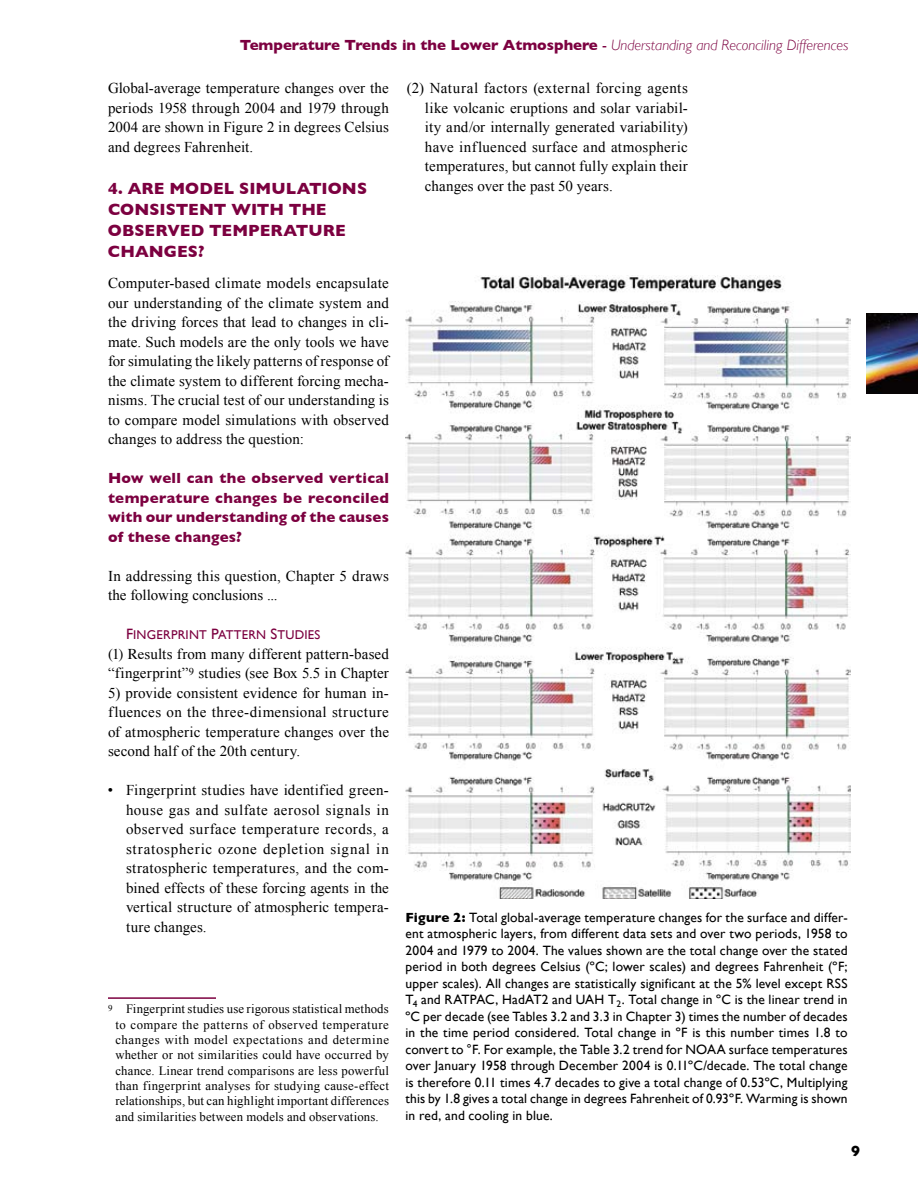
<style>
.page{position:relative;width:918px;height:1188px;background:#fff}
.page>*{position:absolute;margin:0;border:0;box-sizing:border-box;transform-origin:0 0}
.t1{font:700 16.5px "Gill Sans";letter-spacing:.005em;color:#7c0040}
.t2{font:15px/19.5px "Times New Roman";letter-spacing:.01em;color:#000;text-align:justify}
.t3{font:700 15px/19.5px "Gill Sans";letter-spacing:.015em;color:#7c0040;text-align:justify}
.t4{font:italic 300 15px "Gill Sans";color:#7c0040}
.t5{font:13.5px/16.5px "Gill Sans";letter-spacing:.01em;color:#000;text-align:justify}
.t6{font:12.75px/15.3px "Times New Roman";letter-spacing:.01em;color:#000;text-align:justify}
.t7{font:12.75px "Gill Sans";letter-spacing:.02em;color:#7c0040}
.s1{font-weight:700;font-style:normal}
.s2{font-weight:400;font-style:normal}
.s3{font-size:15px}
.s4{font-family:"Times"}
.s5{font-family:"Gill Sans"}
.s6{font-weight:700}
</style>
<div class="page">
<img style="left:866px;top:314px;width:52px;height:79px">
<hr style="left:108px;top:997px;width:108px;height:2px;background:#7c0040">
<img style="left:405px;top:275px;width:445px;height:623px">
<p class="t4" style="left:240px;top:36px;width:610px"><span class="s1">Temperature Trends in the Lower Atmosphere</span> <span class="s2">-</span> Understanding and Reconciling Differences</p>
<p class="t2" style="left:108px;top:78px;width:282px">Global-average temperature changes over the periods 1958 through 2004 and 1979 through 2004 are shown in Figure 2 in degrees Celsius and degrees Fahrenheit.</p>
<p class="t1" style="left:108px;top:178px;width:144px">4. Are model simulati</p>
<p class="t1" style="left:328px;top:178px;width:39px">ons</p>
<p class="t1" style="left:108px;top:199px;width:53px">consiste</p>
<p class="t1" style="left:199px;top:199px;width:47px">nt with</p>
<p class="t1" style="left:289px;top:199px;width:14px">the</p>
<p class="t1" style="left:108px;top:220px;width:27px">observe</p>
<p class="t1" style="left:191px;top:220px;width:32px">d temperature</p>
<p class="t1" style="left:108px;top:241px;width:15px">cha</p>
<p class="t1" style="left:149px;top:241px;width:27px">nges</p>
<p class="t1" style="left:198px;top:241px;width:8px">?</p>
<p class="t2" style="left:108px;top:273px;width:282px">Computer-based climate models encapsulate our understanding of the climate system and the driving forces that lead to changes in cli&shy;mate. Such models are the only tools we have for simulating the likely patterns of response of the climate system to different forcing mecha&shy;nisms. The crucial test of our understanding is to compare model simulations with observed changes to address the question:</p>
<p class="t3" style="left:108px;top:468px;width:282px">How well can the observed vertical temperature changes be reconciled with our understanding of the causes of these changes?</p>
<p class="t2" style="left:108px;top:566px;width:282px">In addressing this question, Chapter 5 draws the following conclusions ...</p>
<p class="t7" style="left:126px;top:627px;width:196px"><span class="s3">F</span>ingerprint <span class="s3">P</span>attern <span class="s3">S</span>tudies</p>
<p class="t2" style="left:108px;top:644px;width:282px"><span class="s4">(1) Re</span>sults from many different pattern-based “fingerprint” studies (see Box 5.5 in Chapter</p>
<p class="t2" style="left:108px;top:683px;width:283px">5) provide consistent evidence for human in&shy;fluences on the three-dimensional structure of atmospheric temperature changes over the second half of the 20th century.</p>
<p class="t2" style="left:126px;top:780px;width:264px;text-indent:-18px"><span class="s5">•</span> Fingerprint studies have identified green&shy;house gas and sulfate aerosol signals in observed surface temperature records, a stratospheric ozone depletion signal in stratospheric temperatures, and the com&shy;bined effects of these forcing agents in the vertical structure of atmospheric tempera&shy;ture changes.</p>
<p class="t2" style="left:425px;top:78px;width:264px;text-indent:-18px">(2) Natural factors (external forcing agents like volcanic eruptions and solar variabil&shy;ity and/or internally generated variability) have influenced surface and atmospheric temperatures, but cannot fully explain their changes over the past 50 years.</p>
<p class="t5" style="left:405px;top:909px;width:444px"><span class="s6">Figure 2:</span> Total global-average temperature changes for the surface and differ&shy;ent atmospheric layers, from different data sets and over two periods, 1958 to 2004 and 1979 to 2004. The values shown are the total change over the stated period in both degrees Celsius (ºC; lower scales) and degrees Fahrenheit (ºF; upper scales). All changes are statistically significant at the 5% level except RSS T<sub>4</sub> and RATPAC, HadAT2 and UAH T<sub>2</sub>. Total change in ºC is the linear trend in ºC per decade (see Tables 3.2 and 3.3 in Chapter 3) times the number of decades in the time period considered. Total change in ºF is this number times 1.8 to convert to °F. For example, the Table 3.2 trend for NOAA surface temperatures over January 1958 through December 2004 is 0.11ºC/decade. The total change is therefore 0.11 times 4.7 decades to give a total change of 0.53ºC, Multiplying this by 1.8 gives a total change in degrees Fahrenheit of 0.93ºF. Warming is shown in red, and cooling in blue.</p>
<p class="t6" style="left:115px;top:1001px;width:275px;text-indent:11px">Fingerprint studies use rigorous statistical methods to compare the patterns of observed temperature changes with model expectations and determine whether or not similarities could have occurred by chance. Linear trend comparisons are less powerful than fingerprint analyses for studying cause-effect relationships, but can highlight important differences and similarities between models and observations.</p>
</div>
